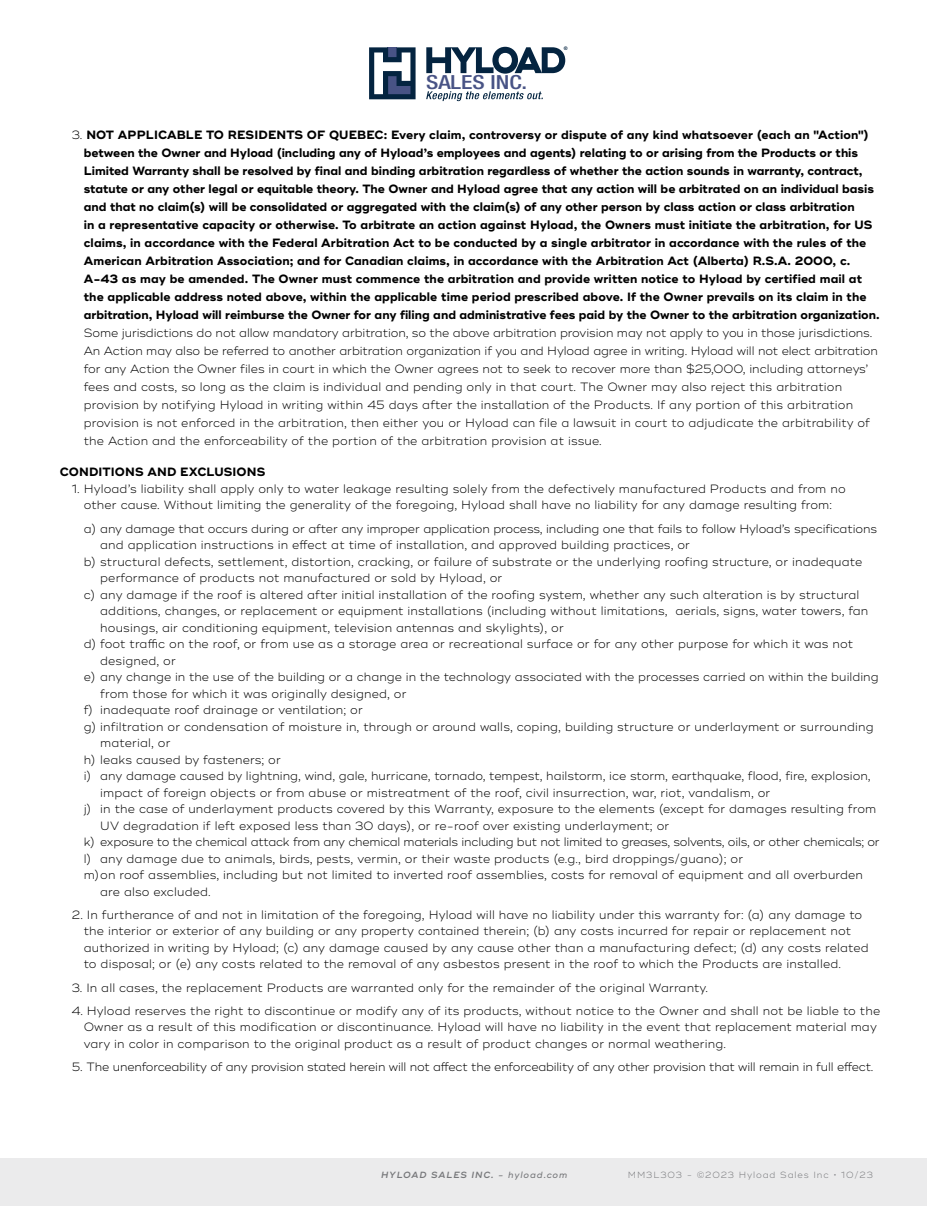
<style>
.page{position:relative;width:936px;height:1206px;background:#fff}
.page>*{position:absolute;margin:0;border:0;box-sizing:border-box;transform-origin:0 0}
.t1{font:500 condensed 19.5px "Helvetica Neue LT Std";color:#485385;scale:1.22 1}
.t2{font:300 12px/16.5px "Ridley Grotesk";letter-spacing:.01em;color:#000}
.t3{font:700 12px/18px "Ridley Grotesk";color:#000}
.t4{font:300 12px/16.5px "Ridley Grotesk";letter-spacing:-.01em;color:#000}
.t5{font:300 12px "Ridley Grotesk";letter-spacing:-.015em;color:#000}
.t6{font:300 12px "Ridley Grotesk";letter-spacing:-.02em;color:#000}
.t7{font:300 9px "Ridley Grotesk";letter-spacing:.1em;color:#77787b}
.t8{font:italic 600 9px "Ridley Grotesk";letter-spacing:.1em;color:#77787b}
.t9{font:500 condensed 4.95px "Helvetica Neue LT Std";color:#042440}
.s1{font-weight:300}
.s2{font-weight:500}
</style>
<div class="page">
<div style="left:0;top:1158px;width:927px;height:48px;background:#ebebec"></div>
<svg style="left:369px;top:47px;width:47px;height:52px"></svg>
<svg style="left:426px;top:47px;width:139px;height:27px"></svg>
<svg style="left:426px;top:91px;width:117px;height:10px"></svg>
<h1 class="t1" style="left:426px;top:71px;width:84px">SALES INC.</h1>
<p class="t9" style="left:564px;top:45px;width:5px">®</p>
<p class="t3" style="left:84px;top:126px;width:797px;text-indent:-12px"><span class="s1">3.</span> NOT APPLICABLE TO RESIDENTS OF QUEBEC: Every claim, controversy or dispute of any kind whatsoever (each an "Action") between the Owner and Hyload (including any of Hyload’s employees and agents) relating to or arising from the Products or this Limited Warranty shall be resolved by final and binding arbitration regardless of whether the action sounds in warranty, contract, statute or any other legal or equitable theory. The Owner and Hyload agree that any action will be arbitrated on an individual basis and that no claim(s) will be consolidated or aggregated with the claim(s) of any other person by class action or class arbitration<br>in a representative capacity or otherwise. To arbitrate an action against Hyload, the Owners must initiate the arbitration, for US claims, in accordance with the Federal Arbitration Act to be conducted by a single arbitrator in accordance with the rules of the American Arbitration Association; and for Canadian claims, in accordance with the Arbitration Act (Alberta) R.S.A. 2000, c.<br>A-43 as may be amended. The Owner must commence the arbitration and provide written notice to Hyload by certified mail at the applicable address noted above, within the applicable time period prescribed above. If the Owner prevails on its claim in the arbitration, Hyload will reimburse the Owner for any filing and administrative fees paid by the Owner to the arbitration organization.<br><span class="s1">Some jurisdictions do not allow mandatory arbitration, so the above arbitration provision may not apply to you in those jurisdictions.<br>An Action may also be referred to another arbitration organization if you and Hyload agree in writing. Hyload will not elect arbitration for any Action the Owner files in court in which the Owner agrees not to seek to recover more than $25,000, including attorneys’ fees and costs, so long as the claim is individual and pending only in that court. The Owner may also reject this arbitration provision by notifying Hyload in writing within 45 days after the installation of the Products. If any portion of this arbitration provision is not enforced in the arbitration, then either you or Hyload can file a lawsuit in court to adjudicate the arbitrability of the Action and the enforceability of the portion of the arbitration provision at issue.</span></p>
<p class="t3" style="left:60px;top:464px;width:207px">CONDITIONS AND EXCLUSIONS</p>
<p class="t2" style="left:72px;top:481px;width:775px;text-align:center">1. Hyload’s liability shall apply only to water leakage resulting solely from the defectively manufactured Products and from no other cause. Without limiting the generality of the foregoing, Hyload shall have no liability for any damage resulting from:</p>
<p class="t4" style="left:100px;top:521px;width:778px;text-indent:-16px">a) any damage that occurs during or after any improper application process, including one that fails to follow Hyload’s specifications and application instructions in effect at time of installation, and approved building practices, or</p>
<p class="t2" style="left:100px;top:554px;width:764px;text-indent:-16px">b) structural defects, settlement, distortion, cracking, or failure of substrate or the underlying roofing structure, or inadequate performance of products not manufactured or sold by Hyload, or</p>
<p class="t2" style="left:100px;top:587px;width:770px;text-indent:-16px">c) any damage if the roof is altered after initial installation of the roofing system, whether any such alteration is by structural additions, changes, or replacement or equipment installations (including without limitations, aerials, signs, water towers, fan housings, air conditioning equipment, television antennas and skylights), or</p>
<p class="t2" style="left:100px;top:636px;width:754px;text-indent:-16px">d) foot traffic on the roof, or from use as a storage area or recreational surface or for any other purpose for which it was not designed, or</p>
<p class="t2" style="left:100px;top:669px;width:780px;text-indent:-16px">e) any change in the use of the building or a change in the technology associated with the processes carried on within the building from those for which it was originally designed, or</p>
<p class="t2" style="left:84px;top:702px;width:281px">f) inadequate roof drainage or ventilation; or</p>
<p class="t2" style="left:100px;top:719px;width:775px;text-indent:-16px">g) infiltration or condensation of moisture in, through or around walls, coping, building structure or underlayment or surrounding material, or</p>
<p class="t2" style="left:84px;top:752px;width:199px">h) leaks caused by fasteners; or</p>
<p class="t2" style="left:100px;top:768px;width:772px;text-indent:-16px">i) any damage caused by lightning, wind, gale, hurricane, tornado, tempest, hailstorm, ice storm, earthquake, flood, fire, explosion, impact of foreign objects or from abuse or mistreatment of the roof, civil insurrection, war, riot, vandalism, or</p>
<p class="t2" style="left:100px;top:801px;width:778px;text-indent:-16px">j) in the case of underlayment products covered by this Warranty, exposure to the elements (except for damages resulting from<br>UV degradation if left exposed less than 30 days), or re-roof over existing underlayment; or</p>
<p class="t6" style="left:84px;top:835px;width:797px">k) exposure to the chemical attack from any chemical materials including but not limited to greases, solvents, oils, or other chemicals; or</p>
<p class="t2" style="left:84px;top:851px;width:661px">l) any damage due to animals, birds, pests, vermin, or their waste products (e.g., bird droppings/guano); or</p>
<p class="t2" style="left:100px;top:867px;width:764px;text-indent:-16px">m)on roof assemblies, including but not limited to inverted roof assemblies, costs for removal of equipment and all overburden are also excluded.</p>
<p class="t2" style="left:84px;top:907px;width:786px;text-indent:-12px">2. In furtherance of and not in limitation of the foregoing, Hyload will have no liability under this warranty for: (a) any damage to the interior or exterior of any building or any property contained therein; (b) any costs incurred for repair or replacement not authorized in writing by Hyload; (c) any damage caused by any cause other than a manufacturing defect; (d) any costs related to disposal; or (e) any costs related to the removal of any asbestos present in the roof to which the Products are installed.</p>
<p class="t2" style="left:72px;top:980px;width:638px">3. In all cases, the replacement Products are warranted only for the remainder of the original Warranty.</p>
<p class="t2" style="left:84px;top:1003px;width:798px;text-indent:-12px">4. Hyload reserves the right to discontinue or modify any of its products, without notice to the Owner and shall not be liable to the<br>Owner as a result of this modification or discontinuance. Hyload will have no liability in the event that replacement material may vary in color in comparison to the original product as a result of product changes or normal weathering.</p>
<p class="t5" style="left:72px;top:1060px;width:803px">5. The unenforceability of any provision stated herein will not affect the enforceability of any other provision that will remain in full effect.</p>
<p class="t8" style="left:381px;top:1170px;width:188px">HYLOAD SALES INC. <span class="s2">- hyload.com</span></p>
<p class="t7" style="left:628px;top:1170px;width:247px">MM3L303 - ©2023 Hyload Sales Inc • 10/23</p>
</div>
